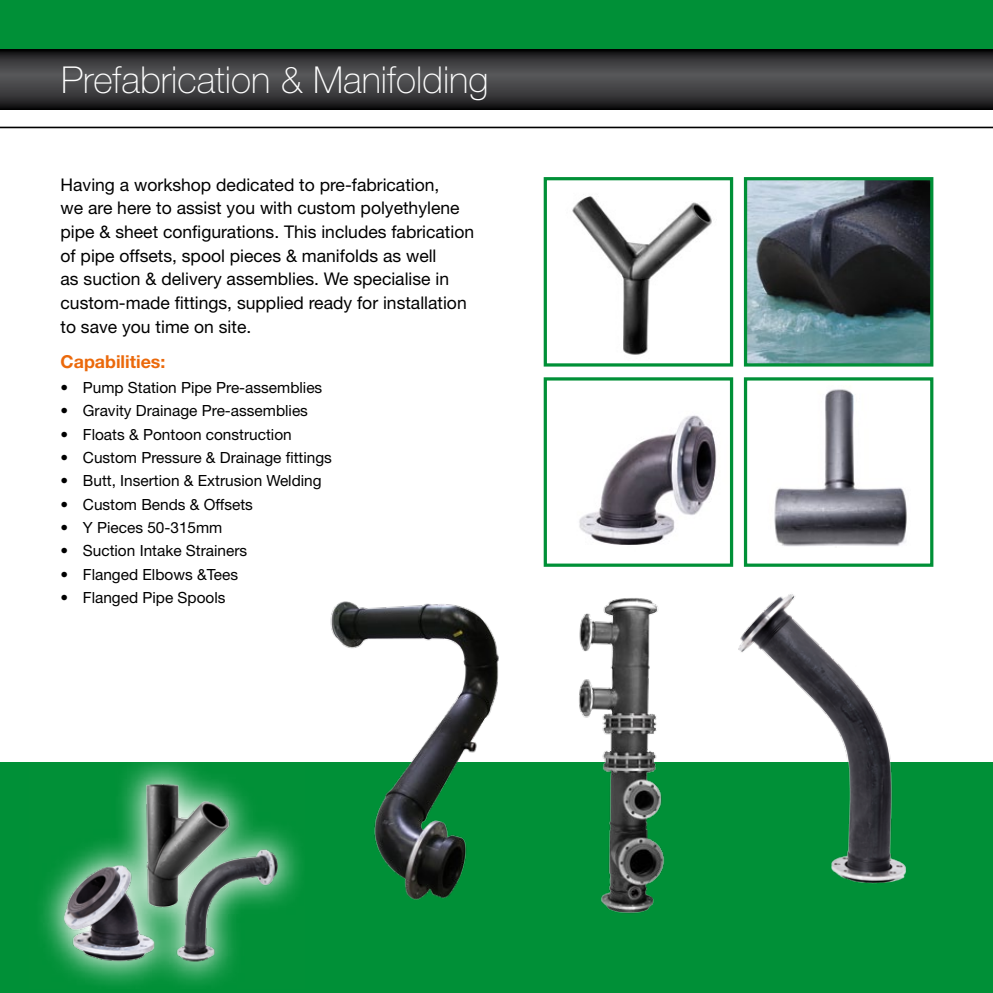
<style>
.page{position:relative;width:993px;height:993px;background:#fff}
.page>*{position:absolute;margin:0;border:0;box-sizing:border-box;transform-origin:0 0}
.t1{font:100 37.1px "Helvetica Neue";color:#fff}
.t2{font:700 17.85px "Helvetica Neue";color:#eb690b}
.t3{font:17.5px/23.6px "Helvetica Neue";color:#000}
.t4{font:15.4px "Helvetica Neue";color:#000}
</style>
<div class="page">
<div style="left:0;top:0;width:992px;height:50px;background:#009037"></div>
<svg style="left:0;top:50px;width:992px;height:59px;background:#38383a"></svg>
<hr style="left:0;top:127px;width:992px;height:1px;background:#000">
<div style="left:0;top:761px;width:992px;height:231px;background:#009037"></div>
<img style="left:747px;top:181px;width:182px;height:181px">
<div style="left:743px;top:177px;width:190px;height:189px;border:3px solid #009037"></div>
<img style="left:572px;top:196px;width:140px;height:159px">
<div style="left:543px;top:177px;width:190px;height:189px;border:3px solid #009037"></div>
<img style="left:774px;top:389px;width:133px;height:158px">
<div style="left:743px;top:377px;width:190px;height:189px;border:3px solid #009037"></div>
<img style="left:579px;top:415px;width:138px;height:130px">
<div style="left:543px;top:377px;width:190px;height:189px;border:3px solid #009037"></div>
<img style="left:317px;top:601px;width:215px;height:299px">
<img style="left:532px;top:598px;width:162px;height:316px">
<img style="left:697px;top:594px;width:227px;height:290px">
<svg style="left:29px;top:761px;width:275px;height:224px"></svg>
<img style="left:59px;top:780px;width:221px;height:187px">
<h1 class="t1" style="left:61px;top:58px;width:429px">Prefabrication &amp; Manifolding</h1>
<p class="t3" style="left:60px;top:172px;width:415px">Having a workshop dedicated to pre-fabrication,<br>we are here to assist you with custom polyethylene pipe &amp; sheet configurations. This includes fabrication of pipe offsets, spool pieces &amp; manifolds as well<br>as suction &amp; delivery assemblies. We specialise in custom-made fittings, supplied ready for installation to save you time on site.</p>
<p class="t2" style="left:60px;top:350px;width:106px">Capabilities:</p>
<p class="t4" style="left:60px;top:378px;width:263px">• Pump Station Pipe Pre-assemblies</p>
<p class="t4" style="left:60px;top:401px;width:249px">• Gravity Drainage Pre-assemblies</p>
<p class="t4" style="left:60px;top:425px;width:233px">• Floats &amp; Pontoon construction</p>
<p class="t4" style="left:60px;top:448px;width:273px">• Custom Pressure &amp; Drainage fittings</p>
<p class="t4" style="left:60px;top:471px;width:262px">• Butt, Insertion &amp; Extrusion Welding</p>
<p class="t4" style="left:60px;top:494px;width:194px">• Custom Bends &amp; Offsets</p>
<p class="t4" style="left:60px;top:518px;width:163px">• Y Pieces 50-315mm</p>
<p class="t4" style="left:60px;top:541px;width:188px">• Suction Intake Strainers</p>
<p class="t4" style="left:60px;top:564px;width:179px">• Flanged Elbows &amp;Tees</p>
<p class="t4" style="left:60px;top:588px;width:166px">• Flanged Pipe Spools</p>
</div>
